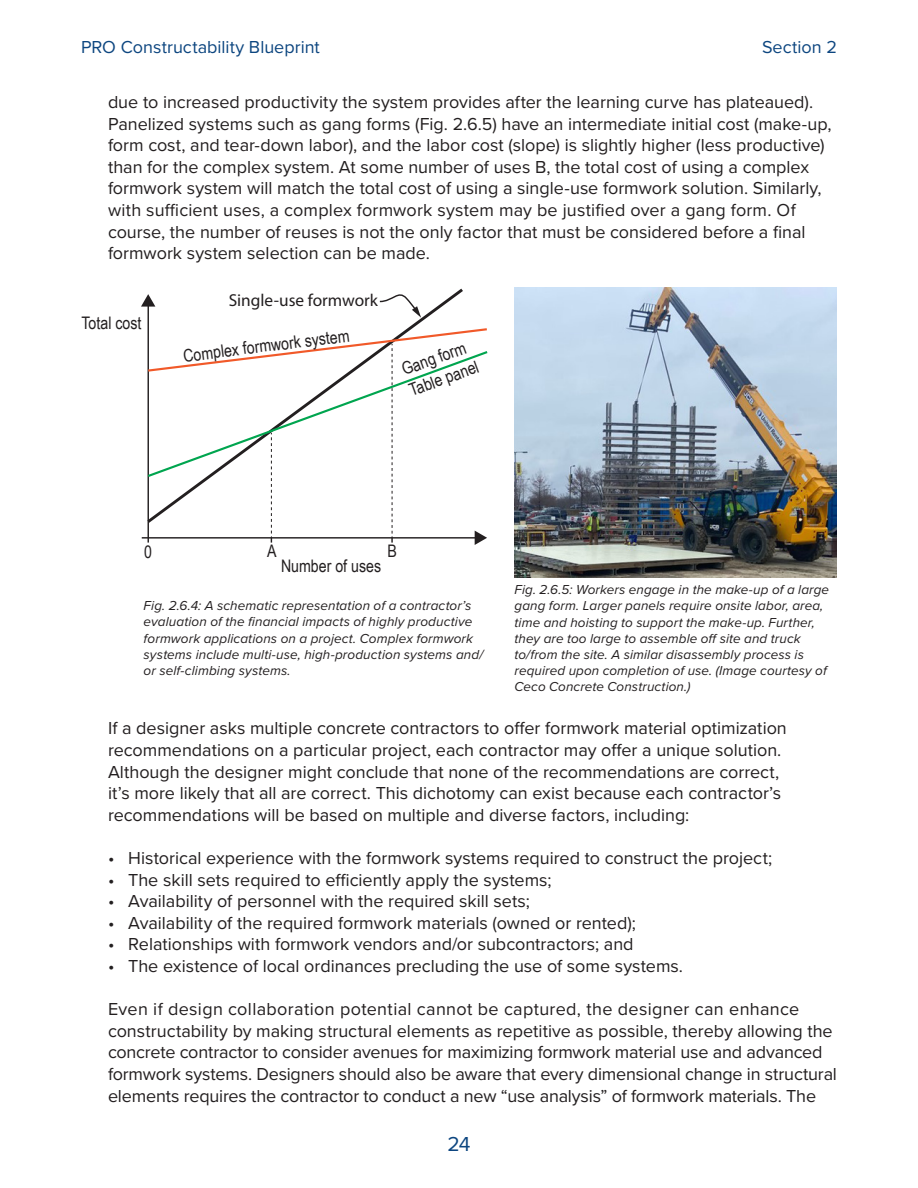
<style>
.page{position:relative;width:918px;height:1188px;background:#fff}
.page>*{position:absolute;margin:0;border:0;box-sizing:border-box;transform-origin:0 0}
.t1{font:21px "Proxima Nova";color:#0d4680}
.Lettered_list_para_after{font:18px/21.6px "Proxima Nova";color:#231f20}
.t2{font:18px "Proxima Nova";color:#0d4680}
.t3{font:17.25px/22.2px "Arial Narrow";color:#231f20}
.t4{font:17.25px "Myriad Pro";color:#231f20}
.t5{font:italic 13.5px/16.2px "Proxima Nova";letter-spacing:.01em;color:#231f20}
</style>
<div class="page">
<hr style="left:142px;top:537px;width:335px;height:2px;background:#231f20">
<svg style="left:141px;top:301px;width:3px;height:6px"></svg>
<svg style="left:144px;top:288px;width:319px;height:39px"></svg>
<svg style="left:146px;top:327px;width:342px;height:218px"></svg>
<svg style="left:378px;top:289px;width:43px;height:29px"></svg>
<img style="left:515px;top:287px;width:322px;height:291px">
<p class="t2" style="left:81px;top:34px;width:240px">PRO Constructability Blueprint</p>
<p class="t2" style="left:762px;top:34px;width:76px">Section 2</p>
<p class="Lettered_list_para_after" style="left:108px;top:90px;width:725px">due to increased productivity the system provides after the learning curve has plateaued).<br>Panelized systems such as gang forms (Fig. 2.6.5) have an intermediate initial cost (make-up, form cost, and tear-down labor), and the labor cost (slope) is slightly higher (less productive) than for the complex system. At some number of uses B, the total cost of using a complex formwork system will match the total cost of using a single-use formwork solution. Similarly, with sufficient uses, a complex formwork system may be justified over a gang form. Of course, the number of reuses is not the only factor that must be considered before a final formwork system selection can be made.</p>
<p class="t3" style="left:82px;top:311px;width:61px">Total cost</p>
<p class="t4" style="left:229px;top:290px;width:151px">Single-use formwork</p>
<p class="t3" style="left:182px;top:344px;width:169px;rotate:-7deg">Complex formwork system</p>
<p class="t3" style="left:398px;top:359px;width:74px;rotate:-20deg">Gang form<br>Table panel</p>
<p class="t3" style="left:144px;top:540px;width:9px">0</p>
<p class="t3" style="left:267px;top:539px;width:11px">A</p>
<p class="t3" style="left:387px;top:539px;width:11px">B</p>
<p class="t3" style="left:281px;top:554px;width:102px">Number of uses</p>
<p class="t5" style="left:515px;top:581px;width:316px">Fig. 2.6.5: Workers engage in the make-up of a large gang form. Larger panels require onsite labor, area, time and hoisting to support the make-up. Further, they are too large to assemble off site and truck to/from the site. A similar disassembly process is required upon completion of use. (Image courtesy of Ceco Concrete Construction.)</p>
<p class="Lettered_list_para_after" style="left:108px;top:717px;width:680px">If a designer asks multiple concrete contractors to offer formwork material optimization recommendations on a particular project, each contractor may offer a unique solution.<br>Although the designer might conclude that none of the recommendations are correct, it’s more likely that all are correct. This dichotomy can exist because each contractor’s recommendations will be based on multiple and diverse factors, including:</p>
<p class="Lettered_list_para_after" style="left:108px;top:846px;width:666px">• Historical experience with the formwork systems required to construct the project;</p>
<p class="Lettered_list_para_after" style="left:108px;top:868px;width:445px">• The skill sets required to efficiently apply the systems;</p>
<p class="Lettered_list_para_after" style="left:108px;top:890px;width:423px">• Availability of personnel with the required skill sets;</p>
<p class="Lettered_list_para_after" style="left:108px;top:911px;width:529px">• Availability of the required formwork materials (owned or rented);</p>
<p class="Lettered_list_para_after" style="left:108px;top:933px;width:527px">• Relationships with formwork vendors and/or subcontractors; and</p>
<p class="Lettered_list_para_after" style="left:108px;top:954px;width:577px">• The existence of local ordinances precluding the use of some systems.</p>
<p class="Lettered_list_para_after" style="left:108px;top:998px;width:731px">Even if design collaboration potential cannot be captured, the designer can enhance constructability by making structural elements as repetitive as possible, thereby allowing the concrete contractor to consider avenues for maximizing formwork material use and advanced formwork systems. Designers should also be aware that every dimensional change in structural elements requires the contractor to conduct a new “use analysis” of formwork materials. The</p>
<p class="t5" style="left:144px;top:597px;width:341px">Fig. 2.6.4: A schematic representation of a contractor’s evaluation of the financial impacts of highly productive formwork applications on a project. Complex formwork systems include multi-use, high-production systems and/ or self-climbing systems.</p>
<p class="t1" style="left:447px;top:1128px;width:25px">24</p>
</div>
